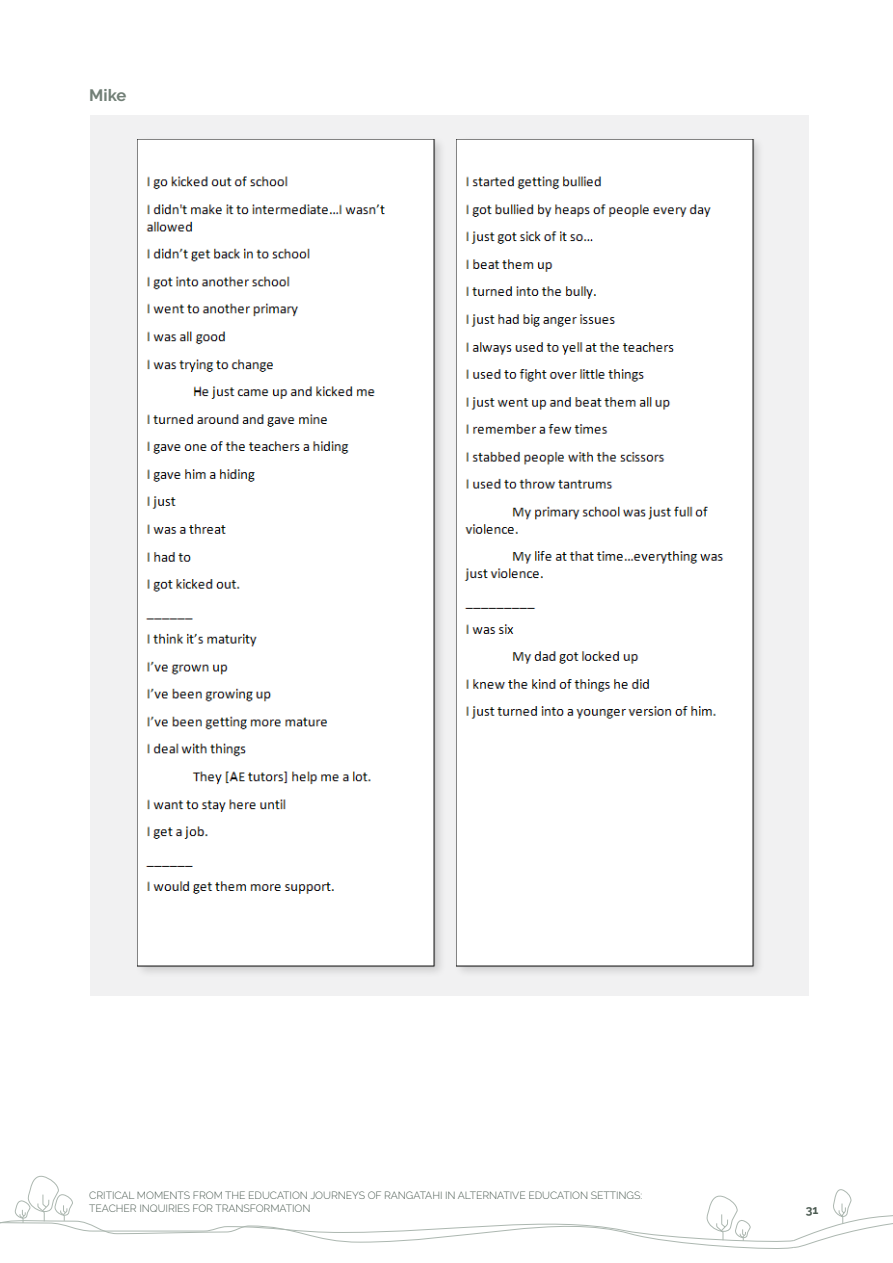
<style>
.page{position:relative;width:893px;height:1263px;background:#fff}
.page>*{position:absolute;margin:0;border:0;box-sizing:border-box;transform-origin:0 0}
.t1{font:700 16.5px "Raleway";color:#728077}
.t2{font:700 12px "Raleway";color:#4c5b52}
.t3{font:300 10.5px/12.6px "Raleway";letter-spacing:-.005em;color:#4c5b52}
</style>
<div class="page">
<svg style="left:0;top:1175px;width:893px;height:74px"></svg>
<div style="left:90px;top:115px;width:719px;height:881px;background:#f1f1f2"></div>
<div style="left:134px;top:136px;width:313px;height:843px;background:#000;opacity:.15"></div>
<img style="left:138px;top:139px;width:298px;height:828px">
<div style="left:453px;top:136px;width:313px;height:843px;background:#000;opacity:.15"></div>
<img style="left:457px;top:139px;width:298px;height:828px">
<h1 class="t1" style="left:89px;top:85px;width:39px">Mike</h1>
<p class="t3" style="left:89px;top:1189px;width:554px">CRITICAL MOMENTS FROM THE EDUCATION JOURNEYS OF RANGATAHI IN ALTERNATIVE EDUCATION SETTINGS:<br>TEACHER INQUIRIES FOR TRANSFORMATION</p>
<p class="t2" style="left:806px;top:1203px;width:14px">31</p>
</div>
